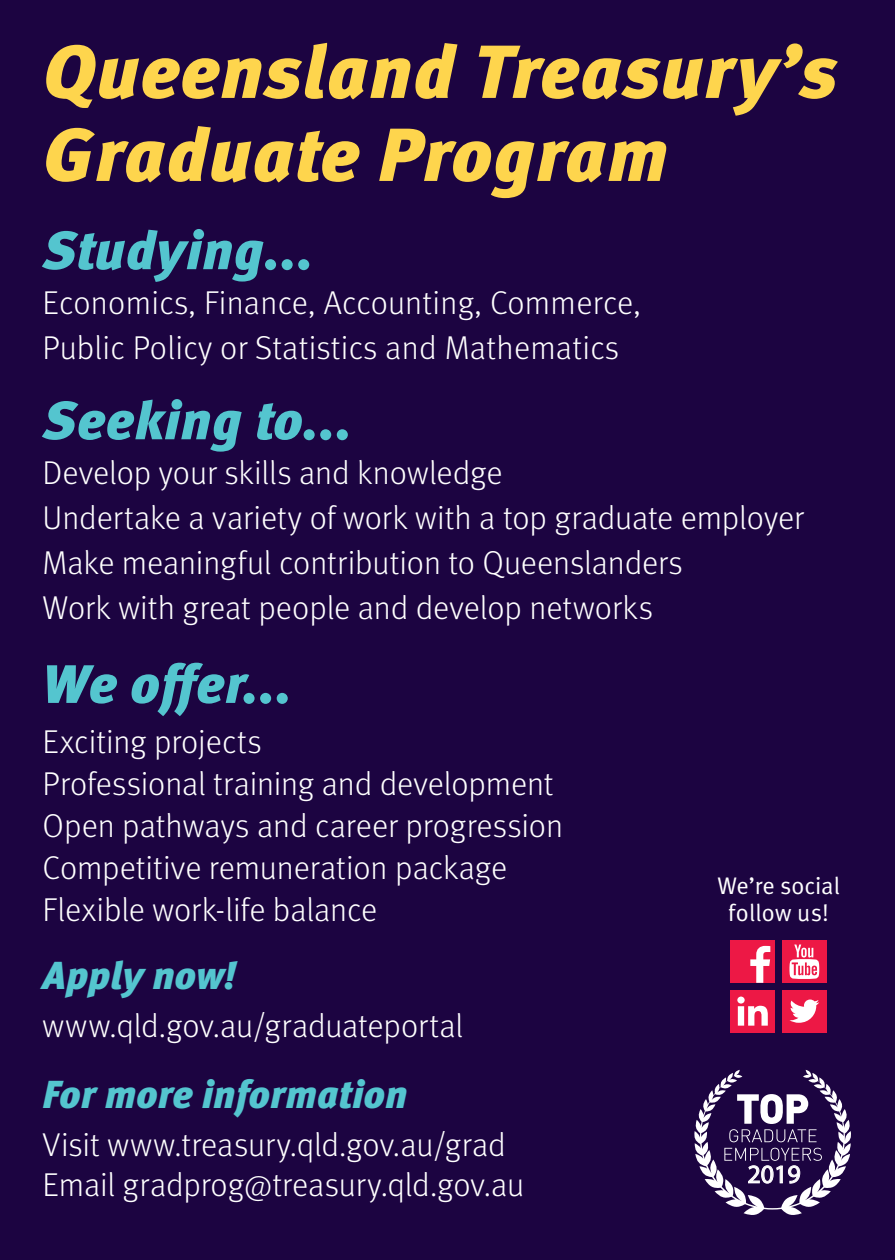
<style>
.page{position:relative;width:895px;height:1260px;background:#fff}
.page>*{position:absolute;margin:0;border:0;box-sizing:border-box;transform-origin:0 0}
.t1{font:italic 900 75px "Meta OT";letter-spacing:.01em;color:#fed54d}
.t2{font:italic 900 54px "Meta OT";letter-spacing:.005em;color:#54c5cf}
._01_Body{font:italic 900 39px "Meta OT";color:#54c5cf}
._01_Body-2{font:300 33px/45px "Meta OT";color:#fff}
.t3{font:26.1px "Myriad Pro";color:#fff}
._01_Body-3{font:24px/27px "Meta Normal LF";color:#fff;text-align:center}
</style>
<div class="page">
<div style="left:0;top:0;width:894px;height:1260px;background:#1c0441"></div>
<svg style="left:694px;top:1070px;width:157px;height:145px"></svg>
<div style="left:781px;top:940px;width:45px;height:43px;background:#ed1845"></div>
<svg style="left:789px;top:944px;width:30px;height:35px"></svg>
<div style="left:730px;top:940px;width:44px;height:43px;background:#ed1845"></div>
<svg style="left:750px;top:946px;width:20px;height:37px"></svg>
<div style="left:730px;top:990px;width:44px;height:42px;background:#ed1845"></div>
<div style="left:737px;top:1006px;width:7px;height:20px;background:#fff"></div>
<div style="left:737px;top:997px;width:7px;height:7px;background:#fff;border-radius:50%"></div>
<svg style="left:748px;top:1006px;width:19px;height:20px"></svg>
<div style="left:781px;top:990px;width:45px;height:43px;background:#ed1845"></div>
<svg style="left:789px;top:999px;width:30px;height:24px"></svg>
<p class="t1" style="left:43px;top:26px;width:797px">Queensland Treasury’s</p>
<p class="t1" style="left:43px;top:109px;width:627px">Graduate Program</p>
<p class="t2" style="left:43px;top:218px;width:273px">Studying...</p>
<p class="_01_Body-2" style="left:43px;top:281px;width:599px">Economics, Finance, Accounting, Commerce,<br>Public Policy or Statistics and Mathematics</p>
<p class="t2" style="left:43px;top:388px;width:311px">Seeking to...</p>
<p class="_01_Body-2" style="left:43px;top:451px;width:461px">Develop your skills and knowledge</p>
<p class="_01_Body-2" style="left:43px;top:496px;width:762px">Undertake a variety of work with a top graduate employer</p>
<p class="_01_Body-2" style="left:43px;top:541px;width:641px">Make meaningful contribution to Queenslanders</p>
<p class="_01_Body-2" style="left:43px;top:586px;width:612px">Work with great people and develop networks</p>
<p class="t2" style="left:43px;top:651px;width:251px">We offer...</p>
<p class="_01_Body-2" style="left:43px;top:720px;width:221px">Exciting projects</p>
<p class="_01_Body-2" style="left:43px;top:762px;width:512px">Professional training and development</p>
<p class="_01_Body-2" style="left:43px;top:804px;width:522px">Open pathways and career progression</p>
<p class="_01_Body-2" style="left:43px;top:846px;width:466px">Competitive remuneration package</p>
<p class="_01_Body-2" style="left:43px;top:888px;width:336px">Flexible work-life balance</p>
<p class="_01_Body" style="left:43px;top:952px;width:196px">Apply now!</p>
<p class="_01_Body-2" style="left:43px;top:1004px;width:422px">www.qld.gov.au/graduateportal</p>
<p class="_01_Body" style="left:43px;top:1071px;width:366px">For more information</p>
<p class="_01_Body-2" style="left:43px;top:1123px;width:464px">Visit www.treasury.qld.gov.au/grad</p>
<p class="_01_Body-2" style="left:43px;top:1163px;width:483px">Email gradprog@treasury.qld.gov.au</p>
<p class="_01_Body-3" style="left:717px;top:871px;width:124px">We’re social follow us!</p>
<p class="t3" style="left:747px;top:1158px;width:55px">2019</p>
</div>
